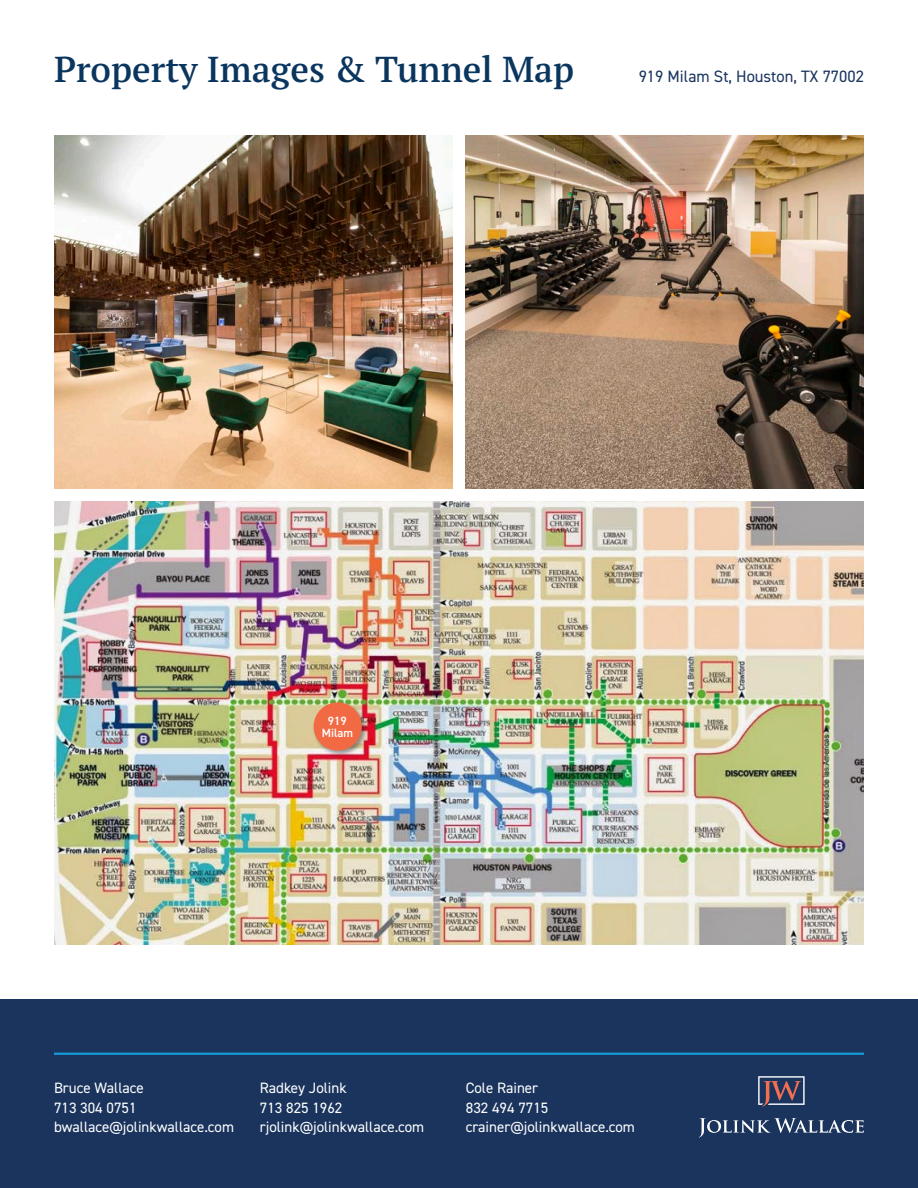
<style>
.page{position:relative;width:918px;height:1188px;background:#fff}
.page>*{position:absolute;margin:0;border:0;box-sizing:border-box;transform-origin:0 0}
.t1{font:600 36px "PT Serif Pro";color:#0a355e}
.t2{font:16.5px "DIN2014";color:#1a345d}
.t3{font:15px/19.5px "DIN2014";color:#fff}
.t4{font:600 12px "DIN2014";color:#fff}
</style>
<div class="page">
<img style="left:54px;top:502px;width:810px;height:443px">
<img style="left:54px;top:136px;width:398px;height:352px">
<img style="left:466px;top:136px;width:398px;height:352px">
<div style="left:312px;top:701px;width:57px;height:57px;background:#231f20;opacity:.45"></div>
<div style="left:314px;top:702px;width:48px;height:49px;background:#f26a44;border-radius:50%"></div>
<div style="left:0;top:999px;width:918px;height:189px;background:#1a345d"></div>
<hr style="left:54px;top:1053px;width:810px;height:2px;background:#179ad7">
<svg style="left:699px;top:1118px;width:165px;height:20px"></svg>
<svg style="left:758px;top:1076px;width:47px;height:31px"></svg>
<p class="t1" style="left:54px;top:45px;width:522px">Property Images &amp; Tunnel Map</p>
<p class="t2" style="left:639px;top:66px;width:227px">919 Milam St, Houston, TX 77002</p>
<p class="t4" style="left:328px;top:713px;width:20px">919</p>
<p class="t4" style="left:322px;top:725px;width:33px">Milam</p>
<p class="t3" style="left:54px;top:1078px;width:182px">Bruce Wallace<br>713 304 0751 bwallace@jolinkwallace.com</p>
<p class="t3" style="left:260px;top:1078px;width:166px">Radkey Jolink<br>713 825 1962 rjolink@jolinkwallace.com</p>
<p class="t3" style="left:466px;top:1078px;width:171px">Cole Rainer<br>832 494 7715 crainer@jolinkwallace.com</p>
</div>
